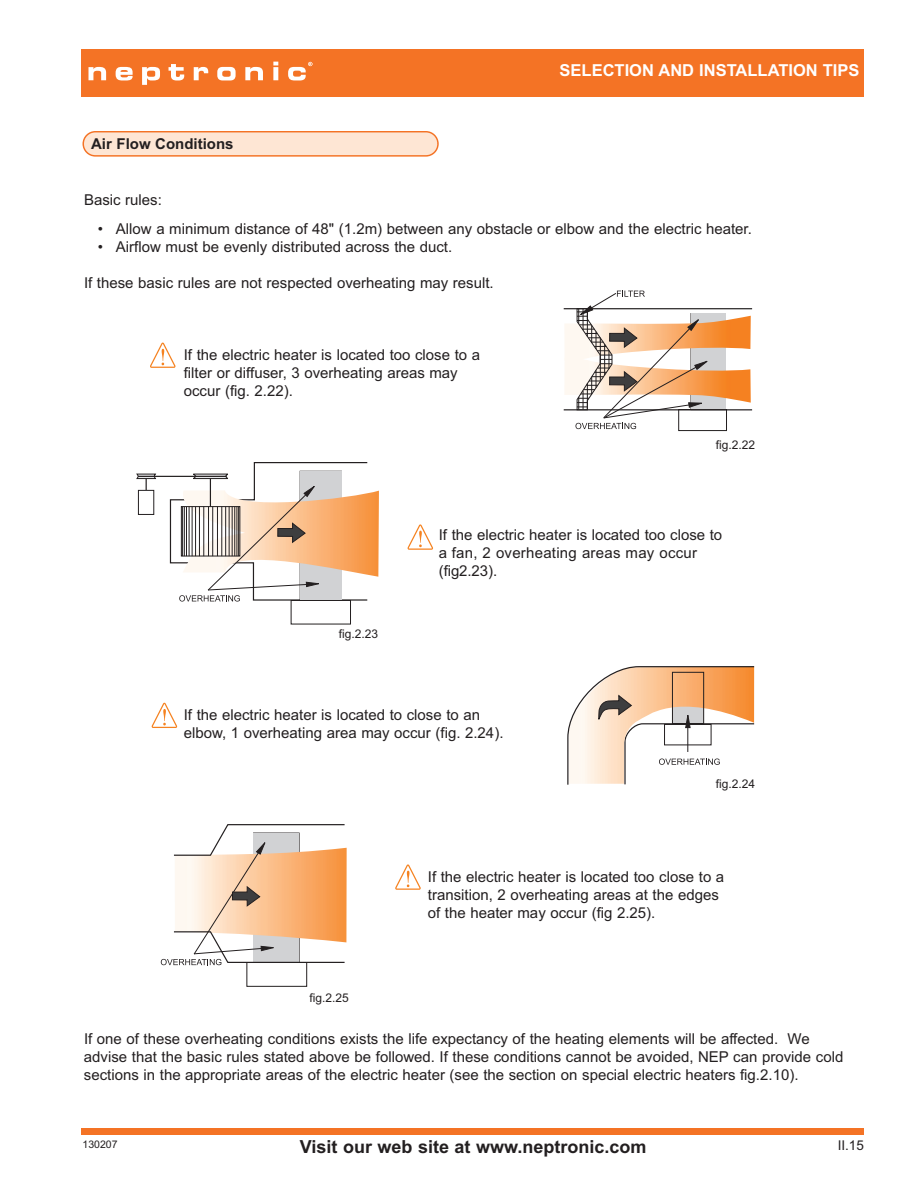
<style>
.page{position:relative;width:918px;height:1188px;background:#fff}
.page>*{position:absolute;margin:0;border:0;box-sizing:border-box;transform-origin:0 0}
.t1{font:700 18px "Arial";color:#231f20}
.t2{font:700 16.5px "Arial";color:#fff}
.t3{font:15px/18px "Arial";color:#231f20}
.t4{font:700 15px "Arial";color:#231f20}
.t5{font:13.5px "Arial";color:#231f20}
.t6{font:12px "Arial";color:#231f20}
.t7{font:10.5px "Arial";color:#231f20}
</style>
<div class="page">
<div style="left:81px;top:49px;width:783px;height:47px;background:#f47325"></div>
<div style="left:81px;top:1128px;width:783px;height:6px;background:#f47325"></div>
<svg style="left:88px;top:67px;width:18px;height:13px"></svg>
<svg style="left:116px;top:67px;width:17px;height:13px"></svg>
<svg style="left:142px;top:67px;width:18px;height:18px"></svg>
<svg style="left:169px;top:64px;width:15px;height:16px"></svg>
<svg style="left:194px;top:67px;width:14px;height:13px"></svg>
<svg style="left:217px;top:67px;width:19px;height:13px"></svg>
<svg style="left:245px;top:67px;width:18px;height:13px"></svg>
<svg style="left:273px;top:62px;width:5px;height:18px"></svg>
<svg style="left:288px;top:62px;width:24px;height:18px"></svg>
<svg style="left:567px;top:666px;width:188px;height:119px"></svg>
<hr style="left:564px;top:308px;width:188px;height:1px;background:#231f20">
<hr style="left:564px;top:409px;width:188px;height:1px;background:#231f20">
<div style="left:691px;top:314px;width:35px;height:11px;background:#d1d2d4"></div>
<div style="left:691px;top:395px;width:35px;height:15px;background:#d1d2d4"></div>
<div style="left:679px;top:409px;width:48px;height:22px;border:1px solid #231f20"></div>
<img style="left:565px;top:316px;width:186px;height:41px">
<img style="left:565px;top:357px;width:186px;height:46px">
<svg style="left:575px;top:291px;width:133px;height:138px"></svg>
<svg style="left:82px;top:131px;width:357px;height:26px;background:#fcd9c1"></svg>
<img style="left:368px;top:490px;width:11px;height:87px">
<hr style="left:138px;top:476px;width:89px;height:1px;background:#231f20">
<svg style="left:137px;top:474px;width:19px;height:17px"></svg>
<div style="left:138px;top:490px;width:16px;height:25px;border:1px solid #231f20"></div>
<svg style="left:169px;top:462px;width:199px;height:140px"></svg>
<svg style="left:161px;top:824px;width:185px;height:141px"></svg>
<div style="left:645px;top:777px;width:112px;height:18px;background:#fff"></div>
<svg style="left:150px;top:343px;width:25px;height:25px"></svg>
<svg style="left:408px;top:524px;width:25px;height:26px"></svg>
<svg style="left:152px;top:703px;width:25px;height:25px"></svg>
<svg style="left:395px;top:864px;width:26px;height:26px"></svg>
<p class="t4" style="left:91px;top:135px;width:144px">Air Flow Conditions</p>
<p class="t2" style="left:560px;top:61px;width:301px">SELECTION AND INSTALLATION TIPS</p>
<p class="t3" style="left:84px;top:191px;width:79px">Basic rules:</p>
<p class="t3" style="left:98px;top:220px;width:656px">• Allow a minimum distance of 48" (1.2m) between any obstacle or elbow and the electric heater.</p>
<p class="t3" style="left:98px;top:238px;width:356px">• Airflow must be evenly distributed across the duct.</p>
<p class="t3" style="left:84px;top:274px;width:411px">If these basic rules are not respected overheating may result.</p>
<p class="t3" style="left:184px;top:346px;width:298px">If the electric heater is located too close to a filter or diffuser, 3 overheating areas may occur (fig. 2.22).</p>
<p class="t6" style="left:716px;top:438px;width:41px">fig.2.22</p>
<p class="t6" style="left:339px;top:627px;width:41px">fig.2.23</p>
<p class="t3" style="left:439px;top:526px;width:285px">If the electric heater is located too close to a fan, 2 overheating areas may occur (fig2.23).</p>
<p class="t3" style="left:184px;top:706px;width:321px">If the electric heater is located to close to an elbow, 1 overheating area may occur (fig. 2.24).</p>
<p class="t6" style="left:716px;top:776px;width:41px">fig.2.24</p>
<p class="t6" style="left:310px;top:991px;width:41px">fig.2.25</p>
<p class="t3" style="left:428px;top:868px;width:298px">If the electric heater is located too close to a transition, 2 overheating areas at the edges of the heater may occur (fig 2.25).</p>
<p class="t3" style="left:84px;top:1030px;width:761px">If one of these overheating conditions exists the life expectancy of the heating elements will be affected. We advise that the basic rules stated above be followed. If these conditions cannot be avoided, NEP can provide cold sections in the appropriate areas of the electric heater (see the section on special electric heaters fig.2.10).</p>
<p class="t7" style="left:82px;top:1138px;width:37px">130207</p>
<p class="t1" style="left:300px;top:1136px;width:348px">Visit our web site at www.neptronic.com</p>
<p class="t5" style="left:838px;top:1137px;width:28px">II.15</p>
</div>
